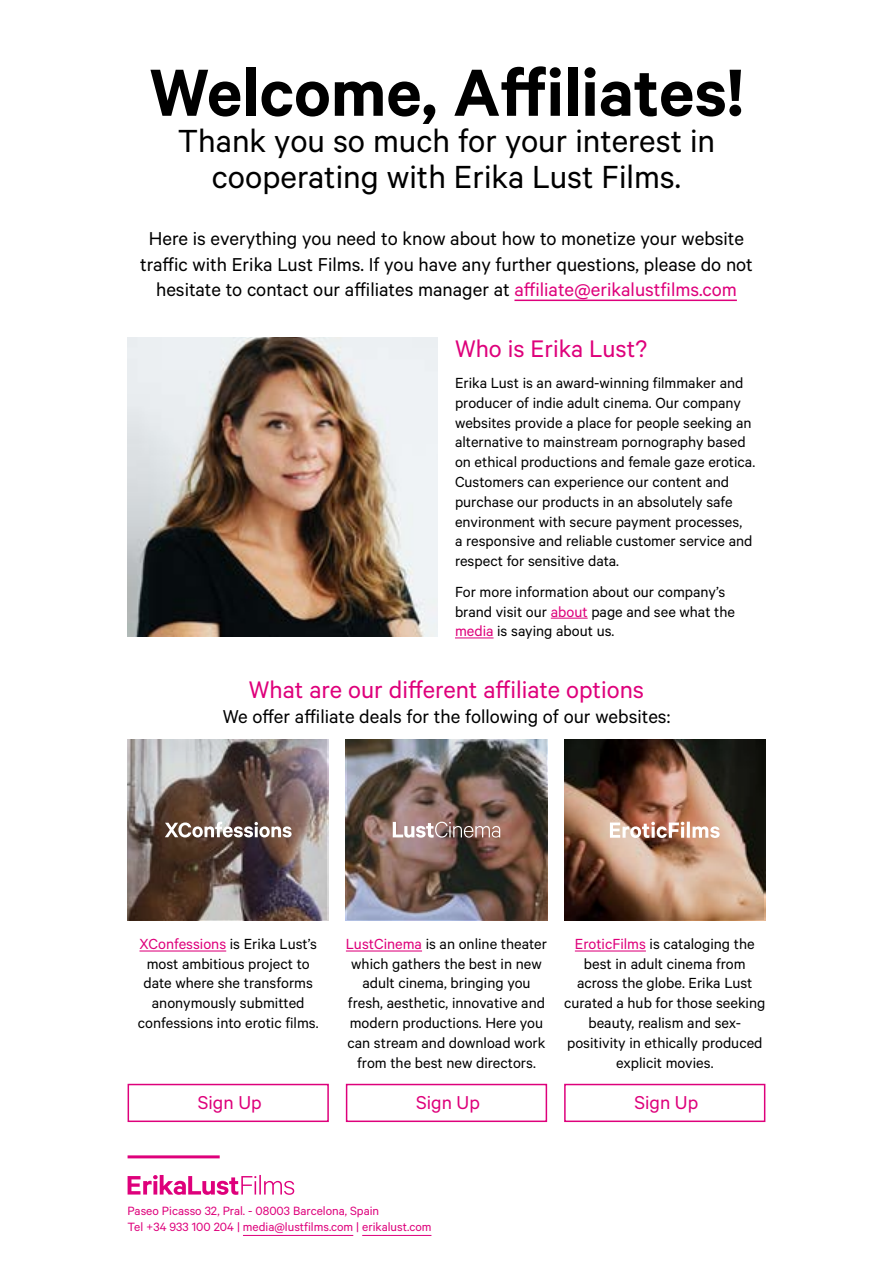
<style>
.page{position:relative;width:893px;height:1263px;background:#fff}
.page>*{position:absolute;margin:0;border:0;box-sizing:border-box;transform-origin:0 0}
.t1{font:600 75px "Calibre";color:#000}
.t2{font:36px/36px "Calibre";color:#000;text-align:center}
.t3{font:27px "Calibre";color:#de007b}
.t4{font:21px/25.2px "Calibre";color:#000;text-align:center}
.t5{font:21px "Calibre";color:#de007b}
.t6{font:16.5px/19.8px "Calibre";color:#000;text-align:center}
.t7{font:13.5px/16.2px "Calibre";color:#de007b}
.s1{color:#de007b}
</style>
<div class="page">
<hr style="left:243px;top:1235px;width:110px;height:1px;background:#de007b">
<hr style="left:362px;top:1235px;width:69px;height:1px;background:#de007b">
<svg style="left:128px;top:1175px;width:166px;height:20px"></svg>
<hr style="left:128px;top:1155px;width:92px;height:3px;background:#de007b">
<hr style="left:551px;top:618px;width:37px;height:1px;background:#de007b">
<hr style="left:455px;top:637px;width:39px;height:1px;background:#de007b">
<img style="left:128px;top:337px;width:310px;height:299px">
<hr style="left:139px;top:950px;width:87px;height:1px;background:#de007b">
<hr style="left:514px;top:300px;width:223px;height:1px;background:#de007b">
<hr style="left:346px;top:950px;width:76px;height:1px;background:#de007b">
<hr style="left:575px;top:950px;width:71px;height:1px;background:#de007b">
<div style="left:564px;top:1084px;width:201px;height:38px;border:2px solid #de007b"></div>
<div style="left:346px;top:1084px;width:201px;height:38px;border:2px solid #de007b"></div>
<div style="left:128px;top:1084px;width:201px;height:38px;border:2px solid #de007b"></div>
<img style="left:347px;top:739px;width:200px;height:181px">
<svg style="left:564px;top:739px;width:200px;height:181px;background:#7b5d4b"></svg>
<img style="left:128px;top:739px;width:199px;height:181px">
<svg style="left:610px;top:822px;width:110px;height:16px"></svg>
<svg style="left:393px;top:822px;width:107px;height:16px"></svg>
<svg style="left:165px;top:822px;width:127px;height:15px"></svg>
<h1 class="t1" style="left:150px;top:48px;width:595px">Welcome, Affiliates!</h1>
<h2 class="t2" style="left:178px;top:121px;width:539px">Thank you so much for your interest in cooperating with Erika Lust Films.</h2>
<p class="t4" style="left:140px;top:226px;width:614px">Here is everything you need to know about how to monetize your website traffic with Erika Lust Films. If you have any further questions, please do not hesitate to contact our affiliates manager at <span class="s1">affiliate@erikalustfilms.com</span></p>
<h3 class="t3" style="left:455px;top:333px;width:194px">Who is Erika Lust?</h3>
<p class="t6" style="left:455px;top:372px;width:302px;text-align:left">Erika Lust is an award-winning filmmaker and producer of indie adult cinema. Our company websites provide a place for people seeking an alternative to mainstream pornography based on ethical productions and female gaze erotica.<br>Customers can experience our content and purchase our products in an absolutely safe environment with secure payment processes,<br>a responsive and reliable customer service and respect for sensitive data.</p>
<p class="t6" style="left:455px;top:581px;width:282px;text-align:left">For more information about our company’s brand visit our <span class="s1">about</span> page and see what the <span class="s1">media</span> is saying about us.</p>
<h3 class="t3" style="left:249px;top:674px;width:397px">What are our different affiliate options</h3>
<p class="t4" style="left:223px;top:703px;width:449px">We offer affiliate deals for the following of our websites:</p>
<p class="t6" style="left:138px;top:933px;width:182px"><span class="s1">XConfessions</span> is Erika Lust’s most ambitious project to date where she transforms anonymously submitted confessions into erotic films.</p>
<p class="t6" style="left:346px;top:933px;width:203px"><span class="s1">LustCinema</span> is an online theater which gathers the best in new adult cinema, bringing you fresh, aesthetic, innovative and modern productions. Here you can stream and download work from the best new directors.</p>
<p class="t6" style="left:564px;top:933px;width:203px"><span class="s1">EroticFilms</span> is cataloging the best in adult cinema from across the globe. Erika Lust curated a hub for those seeking beauty, realism and sex&shy;positivity in ethically produced explicit movies.</p>
<p class="t5" style="left:198px;top:1090px;width:65px">Sign Up</p>
<p class="t5" style="left:416px;top:1090px;width:65px">Sign Up</p>
<p class="t5" style="left:634px;top:1090px;width:65px">Sign Up</p>
<p class="t7" style="left:128px;top:1202px;width:305px">Paseo Picasso 32, Pral. - 08003 Barcelona, Spain<br>Tel +34 933 100 204 | media@lustfilms.com | erikalust.com</p>
</div>
